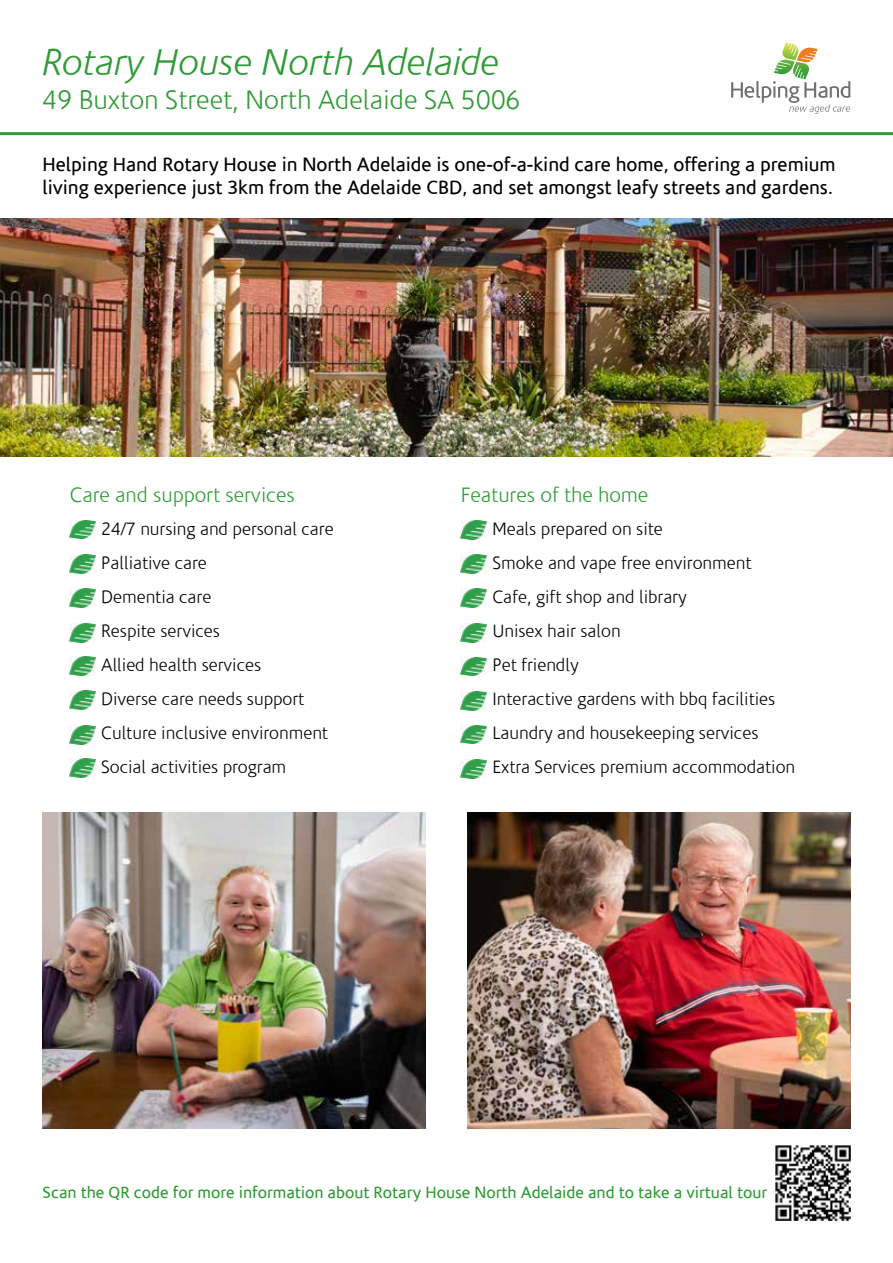
<style>
.page{position:relative;width:893px;height:1263px;background:#fff}
.page>*{position:absolute;margin:0;border:0;box-sizing:border-box;transform-origin:0 0}
.t1{font:italic 300 37.5px "Corisande";color:#319b37}
.t2{font:300 27px "Corisande";color:#319b37}
.t3{font:300 21px "Corisande";color:#319b37}
.t4{font:19.5px/23.4px "Corisande";color:#000}
.t5{font:300 18px/34px "Corisande";color:#000}
.t6{font:16.5px "Corisande";color:#319b37}
</style>
<div class="page">
<svg style="left:731px;top:43px;width:119px;height:71px"></svg>
<hr style="left:0;top:132px;width:893px;height:3px;background:#319b37">
<img style="left:0;top:218px;width:893px;height:238px">
<img style="left:43px;top:812px;width:382px;height:316px">
<img style="left:468px;top:812px;width:382px;height:316px">
<img style="left:70px;top:520px;width:25px;height:19px">
<img style="left:70px;top:555px;width:25px;height:18px">
<img style="left:70px;top:589px;width:25px;height:18px">
<img style="left:70px;top:623px;width:25px;height:19px">
<img style="left:70px;top:657px;width:25px;height:18px">
<img style="left:70px;top:690px;width:25px;height:19px">
<img style="left:70px;top:725px;width:25px;height:19px">
<img style="left:70px;top:758px;width:25px;height:19px">
<img style="left:461px;top:520px;width:25px;height:19px">
<img style="left:461px;top:555px;width:25px;height:18px">
<img style="left:461px;top:589px;width:25px;height:18px">
<img style="left:461px;top:623px;width:25px;height:19px">
<img style="left:461px;top:657px;width:25px;height:19px">
<img style="left:461px;top:691px;width:25px;height:19px">
<img style="left:461px;top:725px;width:25px;height:19px">
<img style="left:461px;top:759px;width:25px;height:19px">
<img style="left:775px;top:1145px;width:75px;height:76px">
<h1 class="t1" style="left:43px;top:40px;width:458px">Rotary House North Adelaide</h1>
<h2 class="t2" style="left:43px;top:84px;width:479px">49 Buxton Street, North Adelaide SA 5006</h2>
<p class="t4" style="left:43px;top:153px;width:794px">Helping Hand Rotary House in North Adelaide is one-of-a-kind care home, offering a premium living experience just 3km from the Adelaide CBD, and set amongst leafy streets and gardens.</p>
<p class="t3" style="left:70px;top:482px;width:227px">Care and support services</p>
<p class="t3" style="left:461px;top:482px;width:189px">Features of the home</p>
<p class="t5" style="left:101px;top:512px;width:234px">24/7 nursing and personal care<br>Palliative care<br>Dementia care<br>Respite services<br>Allied health services<br>Diverse care needs support<br>Culture inclusive environment<br>Social activities program</p>
<p class="t5" style="left:492px;top:512px;width:304px">Meals prepared on site<br>Smoke and vape free environment<br>Cafe, gift shop and library<br>Unisex hair salon<br>Pet friendly<br>Interactive gardens with bbq facilities<br>Laundry and housekeeping services<br>Extra Services premium accommodation</p>
<p class="t6" style="left:43px;top:1182px;width:726px">Scan the QR code for more information about Rotary House North Adelaide and to take a virtual tour</p>
</div>
